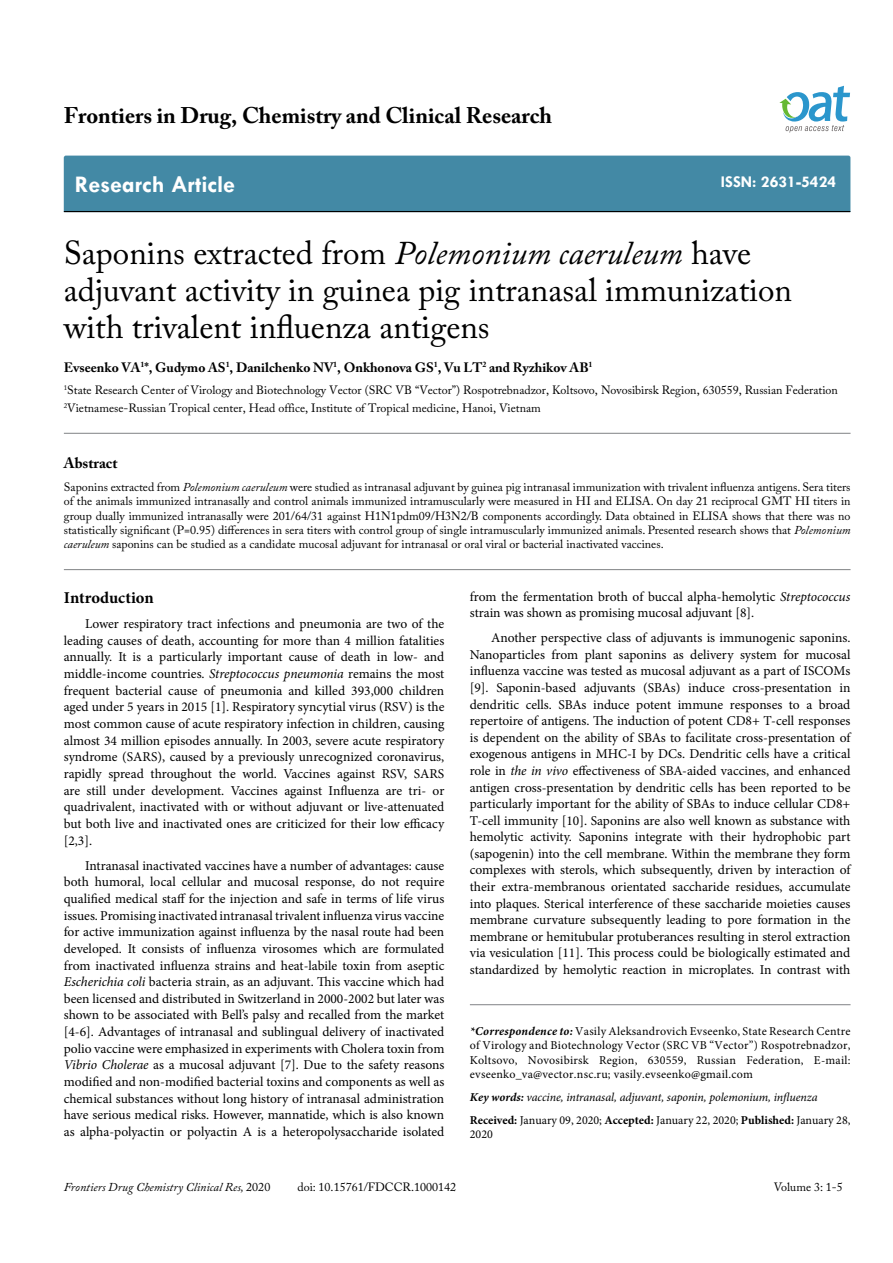
<style>
.page{position:relative;width:893px;height:1263px;background:#fff}
.page>*{position:absolute;margin:0;border:0;box-sizing:border-box;transform-origin:0 0}
.t1{font:33px/37.5px "Adobe Caslon Pro";color:#000}
.t2{font:700 24px "Tw Cen";color:#fff}
.t3{font:700 22.5px "Adobe Caslon Pro";color:#000}
.t4{font:700 16.5px "Tw Cen";color:#fff}
.t5{font:700 16.5px "Minion Pro";letter-spacing:-.005em;color:#000}
.t6{font:700 15px "Adobe Caslon Pro";color:#000}
.t7{font:13.5px/16.6px "Minion Pro";color:#000;text-align:justify}
.t8{font:700 13.5px "Adobe Caslon Pro";color:#000}
.t9{font:12px/14.4px "Adobe Caslon Pro";color:#000}
.t10{font:12px/14.4px "Minion Pro";letter-spacing:.02em;color:#000;text-align:justify}
.t11{font:italic 12px/23px "Minion Pro";letter-spacing:-.01em;color:#000}
.t12{font:italic 12px "Adobe Caslon Pro";color:#000}
.s1{font-style:italic}
.s2{font-weight:700;font-style:italic}
.s3{font-weight:700}
.s4{font-weight:700;font-style:normal}
.s5{font-style:normal}
</style>
<div class="page">
<div style="left:64px;top:156px;width:786px;height:55px;background:#4389a5"></div>
<hr style="left:64px;top:211px;width:786px;height:1px;background:#000">
<svg style="left:779px;top:86px;width:71px;height:47px"></svg>
<hr style="left:64px;top:433px;width:786px;height:1px;background:#808285">
<hr style="left:64px;top:569px;width:786px;height:1px;background:#808285">
<hr style="left:470px;top:1004px;width:380px;height:1px;background:#808285">
<h3 class="t3" style="left:64px;top:102px;width:490px">Frontiers in Drug, Chemistry and Clinical Research</h3>
<h2 class="t2" style="left:75px;top:170px;width:162px">Research Article</h2>
<p class="t4" style="left:721px;top:172px;width:117px">ISSN: 2631-5424</p>
<h1 class="t1" style="left:64px;top:233px;width:730px">Saponins extracted from <span class="s1">Polemonium caeruleum</span> have adjuvant activity in guinea pig intranasal immunization with trivalent influenza antigens</h1>
<p class="t8" style="left:64px;top:359px;width:530px">Evseenko VA<sup>1</sup>*, Gudymo AS<sup>1</sup>, Danilchenko NV<sup>1</sup>, Onkhonova GS<sup>1</sup>, Vu LT<sup>2</sup> and Ryzhikov AB<sup>1</sup></p>
<p class="t9" style="left:64px;top:381px;width:776px;line-height:18px"><sup>1</sup>State Research Center of Virology and Biotechnology Vector (SRC VB “Vector”) Rospotrebnadzor, Koltsovo, Novosibirsk Region, 630559, Russian Federation<br><sup>2</sup>Vietnamese-Russian Tropical center, Head office, Institute of Tropical medicine, Hanoi, Vietnam</p>
<p class="t6" style="left:64px;top:454px;width:55px">Abstract</p>
<p class="t9" style="left:64px;top:479px;width:788px;text-align:justify">Saponins extracted from <span class="s1">Polemonium caeruleum</span> were studied as intranasal adjuvant by guinea pig intranasal immunization with trivalent influenza antigens. Sera titers of the animals immunized intranasally and control animals immunized intramuscularly were measured in HI and ELISA. On day 21 reciprocal GMT HI titers in group dually immunized intranasally were 201/64/31 against H1N1pdm09/H3N2/B components accordingly. Data obtained in ELISA shows that there was no statistically significant (P=0.95) differences in sera titers with control group of single intramuscularly immunized animals. Presented research shows that <span class="s1">Polemonium caeruleum</span> saponins can be studied as a candidate mucosal adjuvant for intranasal or oral viral or bacterial inactivated vaccines.</p>
<p class="t5" style="left:64px;top:586px;width:91px">Introduction</p>
<p class="t7" style="left:64px;top:615px;width:382px;text-indent:21px">Lower respiratory tract infections and pneumonia are two of the leading causes of death, accounting for more than 4 million fatalities annually. It is a particularly important cause of death in low- and middle-income countries. <span class="s1">Streptococcus pneumonia</span> remains the most frequent bacterial cause of pneumonia and killed 393,000 children aged under 5 years in 2015 [1]. Respiratory syncytial virus (RSV) is the most common cause of acute respiratory infection in children, causing almost 34 million episodes annually. In 2003, severe acute respiratory syndrome (SARS), caused by a previously unrecognized coronavirus, rapidly spread throughout the world. Vaccines against RSV, SARS are still under development. Vaccines against Influenza are tri- or quadrivalent, inactivated with or without adjuvant or live-attenuated but both live and inactivated ones are criticized for their low efficacy [2,3].</p>
<p class="t7" style="left:64px;top:857px;width:382px;text-indent:21px">Intranasal inactivated vaccines have a number of advantages: cause both humoral, local cellular and mucosal response, do not require qualified medical staff for the injection and safe in terms of life virus issues. Promising inactivated intranasal trivalent influenza virus vaccine for active immunization against influenza by the nasal route had been developed. It consists of influenza virosomes which are formulated from inactivated influenza strains and heat-labile toxin from aseptic <span class="s1">Escherichia coli</span> bacteria strain, as an adjuvant. This vaccine which had been licensed and distributed in Switzerland in 2000-2002 but later was shown to be associated with Bell’s palsy and recalled from the market [4-6]. Advantages of intranasal and sublingual delivery of inactivated polio vaccine were emphasized in experiments with Cholera toxin from <span class="s1">Vibrio Cholerae</span> as a mucosal adjuvant [7]. Due to the safety reasons modified and non-modified bacterial toxins and components as well as chemical substances without long history of intranasal administration have serious medical risks. However, mannatide, which is also known as alpha-polyactin or polyactin A is a heteropolysaccharide isolated</p>
<p class="t7" style="left:470px;top:588px;width:382px">from the fermentation broth of buccal alpha-hemolytic <span class="s1">Streptococcus </span>strain was shown as promising mucosal adjuvant [8].</p>
<p class="t7" style="left:470px;top:630px;width:382px;text-indent:21px">Another perspective class of adjuvants is immunogenic saponins.<br>Nanoparticles from plant saponins as delivery system for mucosal influenza vaccine was tested as mucosal adjuvant as a part of ISCOMs [9]. Saponin-based adjuvants (SBAs) induce cross-presentation in dendritic cells. SBAs induce potent immune responses to a broad repertoire of antigens. The induction of potent CD8+ T-cell responses is dependent on the ability of SBAs to facilitate cross-presentation of exogenous antigens in MHC-I by DCs. Dendritic cells have a critical role in <span class="s1">the in vivo</span> effectiveness of SBA-aided vaccines, and enhanced antigen cross-presentation by dendritic cells has been reported to be particularly important for the ability of SBAs to induce cellular CD8+ T-cell immunity [10]. Saponins are also well known as substance with hemolytic activity. Saponins integrate with their hydrophobic part (sapogenin) into the cell membrane. Within the membrane they form complexes with sterols, which subsequently, driven by interaction of their extra-membranous orientated saccharide residues, accumulate into plaques. Sterical interference of these saccharide moieties causes membrane curvature subsequently leading to pore formation in the membrane or hemitubular protuberances resulting in sterol extraction via vesiculation [11]. This process could be biologically estimated and standardized by hemolytic reaction in microplates. In contrast with</p>
<p class="t10" style="left:470px;top:1024px;width:382px"><span class="s2">*Correspondence to:</span> Vasily Aleksandrovich Evseenko, State Research Centre of Virology and Biotechnology Vector (SRC VB “Vector”) Rospotrebnadzor, Koltsovo, Novosibirsk Region, 630559, Russian Federation, E-mail: evseenko_va@vector.nsc.ru; vasily.evseenko@gmail.com</p>
<p class="t11" style="left:470px;top:1085px;width:382px"><span class="s3">Key words:</span> vaccine, intranasal, adjuvant, saponin, polemonium, influenza<br><span class="s4">Received:</span> <span class="s5">January 09, 2020;</span> <span class="s4">Accepted:</span> <span class="s5">January 22, 2020;</span> <span class="s4">Published:</span> <span class="s5">January 28,</span></p>
<p class="t10" style="left:470px;top:1127px;width:25px">2020</p>
<p class="t12" style="left:64px;top:1180px;width:208px">Frontiers Drug Chemistry Clinical Res, <span class="s5">2020</span></p>
<p class="t9" style="left:297px;top:1180px;width:160px">doi: 10.15761/FDCCR.1000142</p>
<p class="t9" style="left:774px;top:1180px;width:71px">Volume 3: 1-5</p>
</div>
